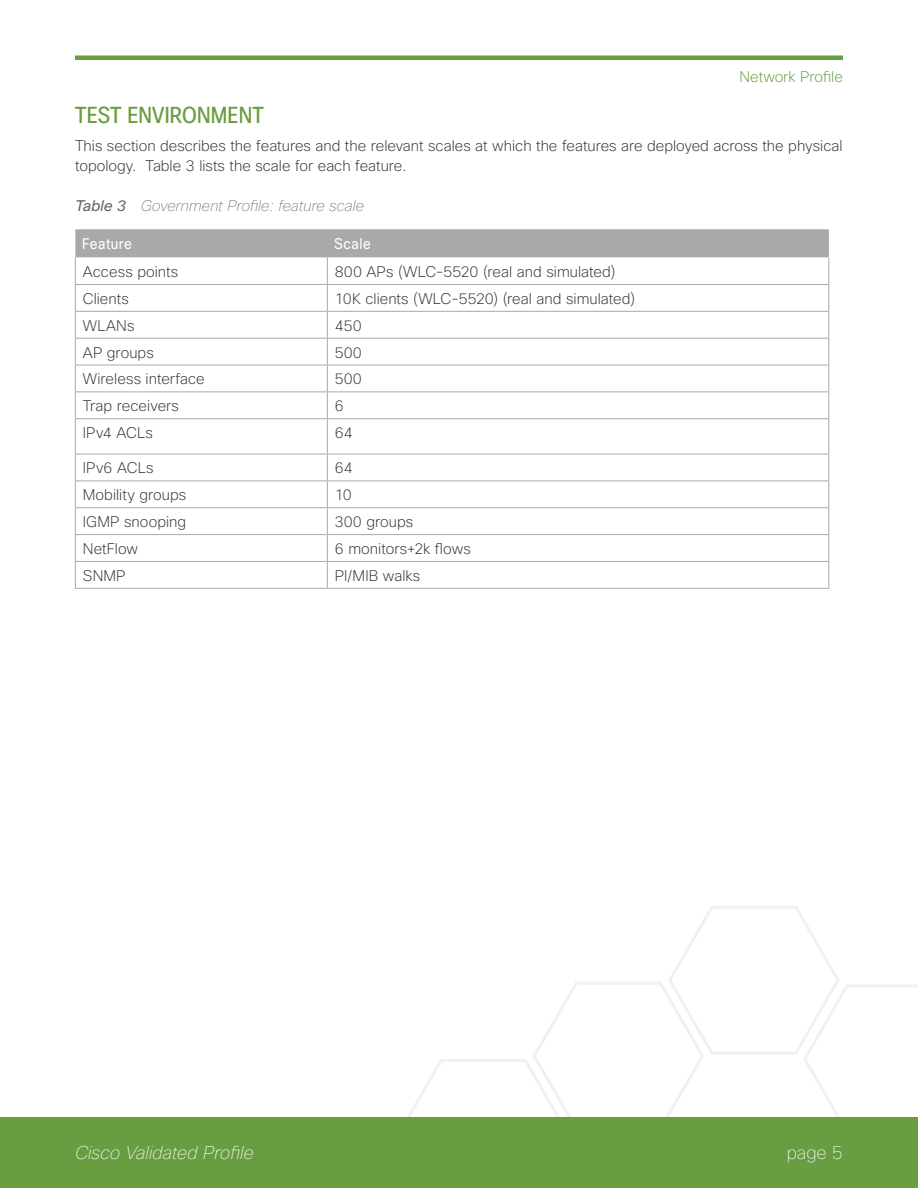
<style>
.page{position:relative;width:918px;height:1188px;background:#fff}
.page>*{position:absolute;margin:0;border:0;box-sizing:border-box;transform-origin:0 0}
.t1{font:condensed 22.5px "Cisco Sans";letter-spacing:.01em;color:#689d41}
.t2{font:italic 100 18px "Cisco Sans";color:#fff}
.t3{font:100 18px "Cisco Sans";color:#fff}
.t4{font:200 15px/19.5px "Cisco Sans";color:#323232}
.t5{font:italic 100 15px "Cisco Sans";color:#64676b}
.t6{font:200 15px "Cisco Sans";color:#689d41}
.t7{font:15px "Cisco Sans";letter-spacing:.035em;color:#fff;scale:.9 1}
.s1{font-weight:400}
</style>
<div class="page">
<svg style="left:396px;top:906px;width:522px;height:212px"></svg>
<div style="left:0;top:1118px;width:918px;height:70px;background:#689d41"></div>
<hr style="left:75px;top:56px;width:768px;height:4px;background:#689d41">
<svg style="left:76px;top:419px;width:752px;height:169px"></svg>
<svg style="left:75px;top:229px;width:754px;height:189px"></svg>
<hr style="left:75px;top:418px;width:252px;height:1px;background:#a8a9ab">
<hr style="left:75px;top:419px;width:1px;height:35px;background:#a8a9ab">
<hr style="left:327px;top:418px;width:502px;height:1px;background:#a8a9ab">
<hr style="left:327px;top:419px;width:1px;height:35px;background:#a8a9ab">
<hr style="left:828px;top:419px;width:1px;height:35px;background:#a8a9ab">
<hr style="left:75px;top:454px;width:252px;height:1px;background:#a8a9ab">
<hr style="left:327px;top:454px;width:502px;height:1px;background:#a8a9ab">
<hr style="left:75px;top:481px;width:252px;height:1px;background:#a8a9ab">
<hr style="left:327px;top:481px;width:502px;height:1px;background:#a8a9ab">
<hr style="left:75px;top:507px;width:252px;height:1px;background:#a8a9ab">
<hr style="left:327px;top:507px;width:502px;height:1px;background:#a8a9ab">
<hr style="left:75px;top:534px;width:252px;height:1px;background:#a8a9ab">
<hr style="left:327px;top:534px;width:502px;height:1px;background:#a8a9ab">
<hr style="left:75px;top:561px;width:252px;height:1px;background:#a8a9ab">
<svg style="left:75px;top:454px;width:1px;height:134px"></svg>
<hr style="left:327px;top:561px;width:502px;height:1px;background:#a8a9ab">
<svg style="left:327px;top:454px;width:1px;height:134px"></svg>
<svg style="left:828px;top:454px;width:1px;height:134px"></svg>
<hr style="left:75px;top:588px;width:252px;height:1px;background:#a8a9ab">
<hr style="left:327px;top:588px;width:502px;height:1px;background:#a8a9ab">
<p class="t6" style="left:740px;top:68px;width:105px">Network Profile</p>
<h1 class="t1" style="left:75px;top:100px;width:190px">TEST ENVIRONMENT</h1>
<p class="t4" style="left:75px;top:136px;width:769px">This section describes the features and the relevant scales at which the features are deployed across the physical topology. Table 3 lists the scale for each feature.</p>
<p class="t5" style="left:75px;top:196px;width:290px"><span class="s1">Table 3</span> Government Profile: feature scale</p>
<p class="t7" style="left:82px;top:235px;width:57px">Feature</p>
<p class="t7" style="left:334px;top:235px;width:42px">Scale</p>
<p class="t4" style="left:83px;top:262px;width:97px">Access points</p>
<p class="t4" style="left:335px;top:262px;width:282px">800 APs (WLC-5520 (real and simulated)</p>
<p class="t4" style="left:83px;top:289px;width:47px">Clients</p>
<p class="t4" style="left:335px;top:289px;width:302px">10K clients (WLC-5520) (real and simulated)</p>
<p class="t4" style="left:83px;top:316px;width:53px">WLANs</p>
<p class="t4" style="left:335px;top:316px;width:29px">450</p>
<p class="t4" style="left:83px;top:342px;width:72px">AP groups</p>
<p class="t4" style="left:335px;top:342px;width:29px">500</p>
<p class="t4" style="left:83px;top:369px;width:123px">Wireless interface</p>
<p class="t4" style="left:335px;top:369px;width:29px">500</p>
<p class="t4" style="left:83px;top:396px;width:98px">Trap receivers</p>
<p class="t4" style="left:335px;top:396px;width:10px">6</p>
<p class="t4" style="left:83px;top:423px;width:71px">IPv4 ACLs</p>
<p class="t4" style="left:335px;top:423px;width:19px">64</p>
<p class="t4" style="left:83px;top:458px;width:72px">IPv6 ACLs</p>
<p class="t4" style="left:335px;top:458px;width:19px">64</p>
<p class="t4" style="left:83px;top:485px;width:105px">Mobility groups</p>
<p class="t4" style="left:335px;top:485px;width:19px">10</p>
<p class="t4" style="left:83px;top:512px;width:105px">IGMP snooping</p>
<p class="t4" style="left:335px;top:512px;width:80px">300 groups</p>
<p class="t4" style="left:83px;top:539px;width:57px">NetFlow</p>
<p class="t4" style="left:335px;top:539px;width:137px">6 monitors+2k flows</p>
<p class="t4" style="left:83px;top:566px;width:44px">SNMP</p>
<p class="t4" style="left:335px;top:566px;width:87px">PI/MIB walks</p>
<p class="t2" style="left:75px;top:1141px;width:180px">Cisco Validated Profile</p>
<p class="t3" style="left:787px;top:1141px;width:58px">page 5</p>
</div>
